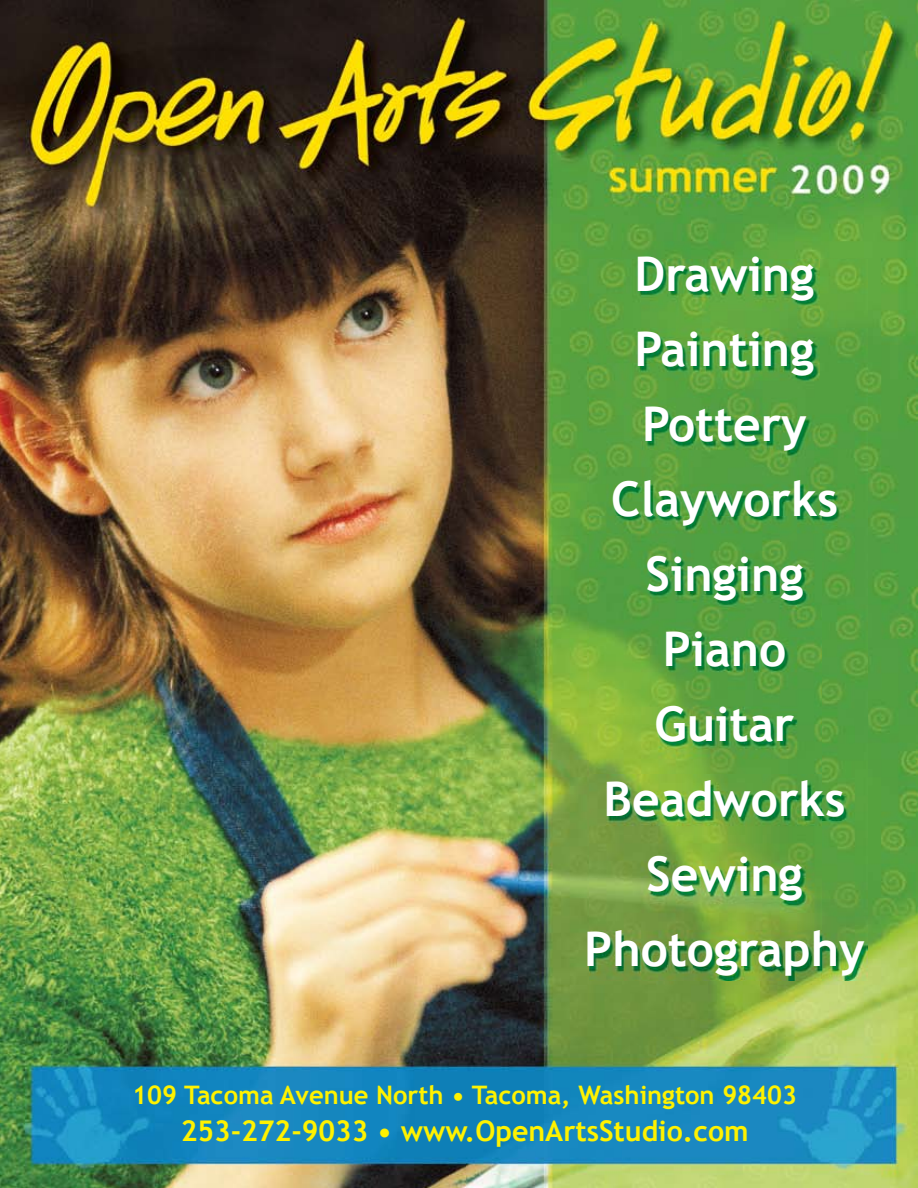
<style>
.page{position:relative;width:918px;height:1188px;background:#fff}
.page>*{position:absolute;margin:0;border:0;box-sizing:border-box;transform-origin:0 0}
.t1{font:700 48px/75px "Trebuchet MS";color:#fff;text-align:center}
.t2{font:700 28.5px "Trebuchet MS";color:#fff200}
.t3{font:700 25.5px "Trebuchet MS";color:#fff200}
</style>
<div class="page">
<img style="left:0;top:0;width:918px;height:1188px">
<img style="left:590px;top:260px;width:277px;height:720px">
<p class="t1" style="left:584px;top:237px;width:282px">Drawing<br>Painting<br>Pottery<br>Clayworks<br>Singing<br>Piano<br>Guitar<br>Beadworks<br>Sewing<br>Photography</p>
<p class="t3" style="left:132px;top:1079px;width:666px">109 Tacoma Avenue North • Tacoma, Washington 98403</p>
<p class="t2" style="left:181px;top:1114px;width:569px">253-272-9033 • www.OpenArtsStudio.com</p>
</div>
